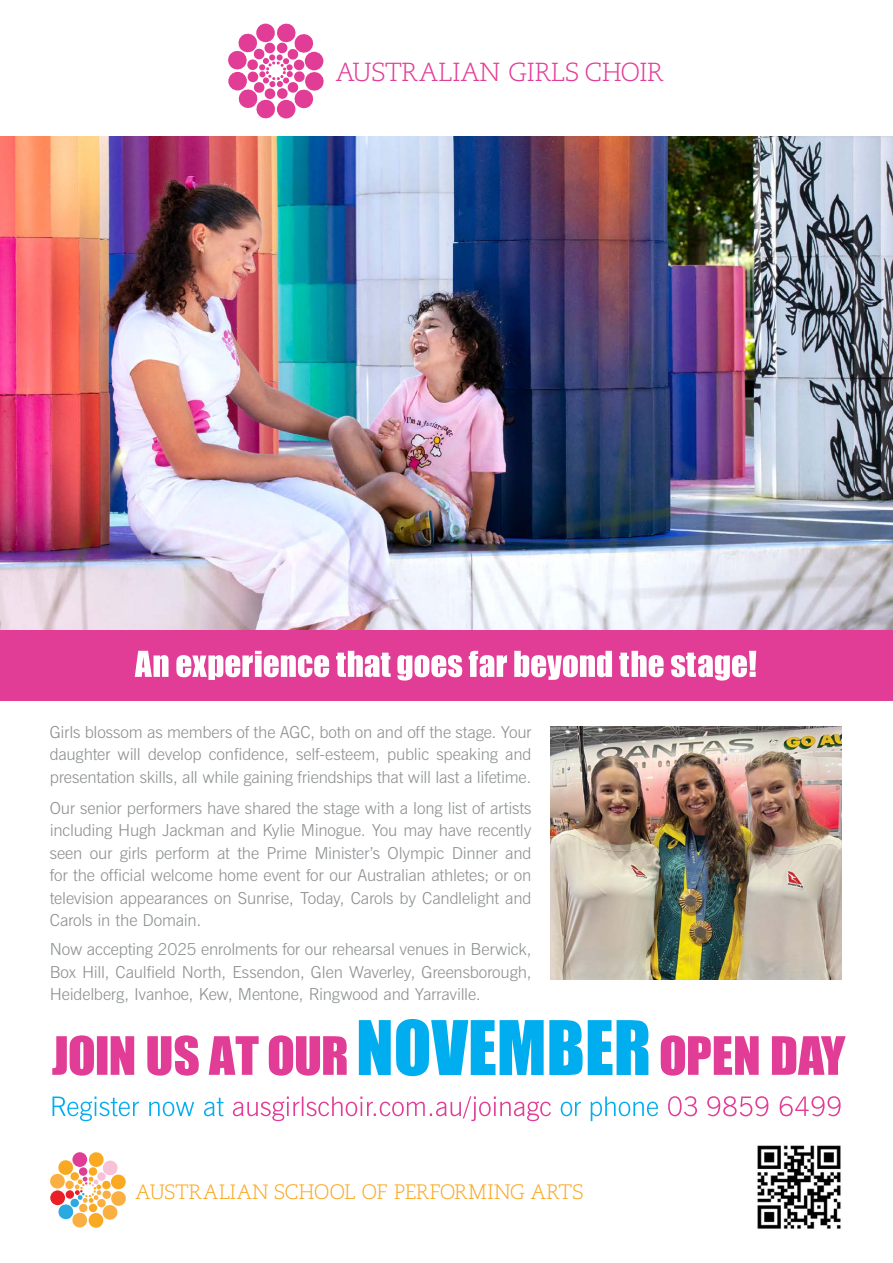
<style>
.page{position:relative;width:893px;height:1263px;background:#fff}
.page>*{position:absolute;margin:0;border:0;box-sizing:border-box;transform-origin:0 0}
.t1{font:300 26.1px "Caecilia LT Std";letter-spacing:-.02em;color:#e23d96}
.t2{font:300 20.85px "Caecilia LT Pro 45";letter-spacing:-.04em;color:#faa923}
.t3{font:300 16.5px/22.5px "News Gothic BT";letter-spacing:-.015em;color:#8e9193;text-align:justify}
.s1{font-size:20.7px}
</style>
<div class="page">
<img style="left:0;top:137px;width:893px;height:494px">
<div style="left:0;top:631px;width:893px;height:70px;background:#e23d96"></div>
<svg style="left:135px;top:651px;width:621px;height:29px"></svg>
<svg style="left:52px;top:1019px;width:794px;height:57px"></svg>
<svg style="left:668px;top:1096px;width:173px;height:20px"></svg>
<svg style="left:561px;top:1096px;width:97px;height:25px"></svg>
<svg style="left:233px;top:1096px;width:318px;height:25px"></svg>
<svg style="left:53px;top:1096px;width:170px;height:25px"></svg>
<svg style="left:50px;top:1152px;width:76px;height:76px"></svg>
<svg style="left:228px;top:23px;width:96px;height:96px"></svg>
<img style="left:757px;top:1145px;width:84px;height:84px">
<img style="left:551px;top:726px;width:291px;height:253px">
<h1 class="t1" style="left:336px;top:57px;width:329px">AUSTRALIAN GIRLS CHOIR</h1>
<p class="t3" style="left:50px;top:720px;width:483px">Girls blossom as members of the AGC, both on and off the stage. Your daughter will develop confidence, self-esteem, public speaking and presentation skills, all while gaining friendships that will last a lifetime.</p>
<p class="t3" style="left:50px;top:796px;width:483px">Our senior performers have shared the stage with a long list of artists including Hugh Jackman and Kylie Minogue. You may have recently seen our girls perform at the Prime Minister’s Olympic Dinner and for the official welcome home event for our Australian athletes; or on television appearances on Sunrise, Today, Carols by Candlelight and Carols in the Domain.</p>
<p class="t3" style="left:50px;top:938px;width:483px">Now accepting 2025 enrolments for our rehearsal venues in Berwick, Box Hill, Caulfield North, Essendon, Glen Waverley, Greensborough, Heidelberg, Ivanhoe, Kew, Mentone, Ringwood and Yarraville.</p>
<p class="t2" style="left:136px;top:1178px;width:450px"><span class="s1">AUSTRALIAN</span> SCHOOL OF PERFORMING ARTS</p>
</div>
